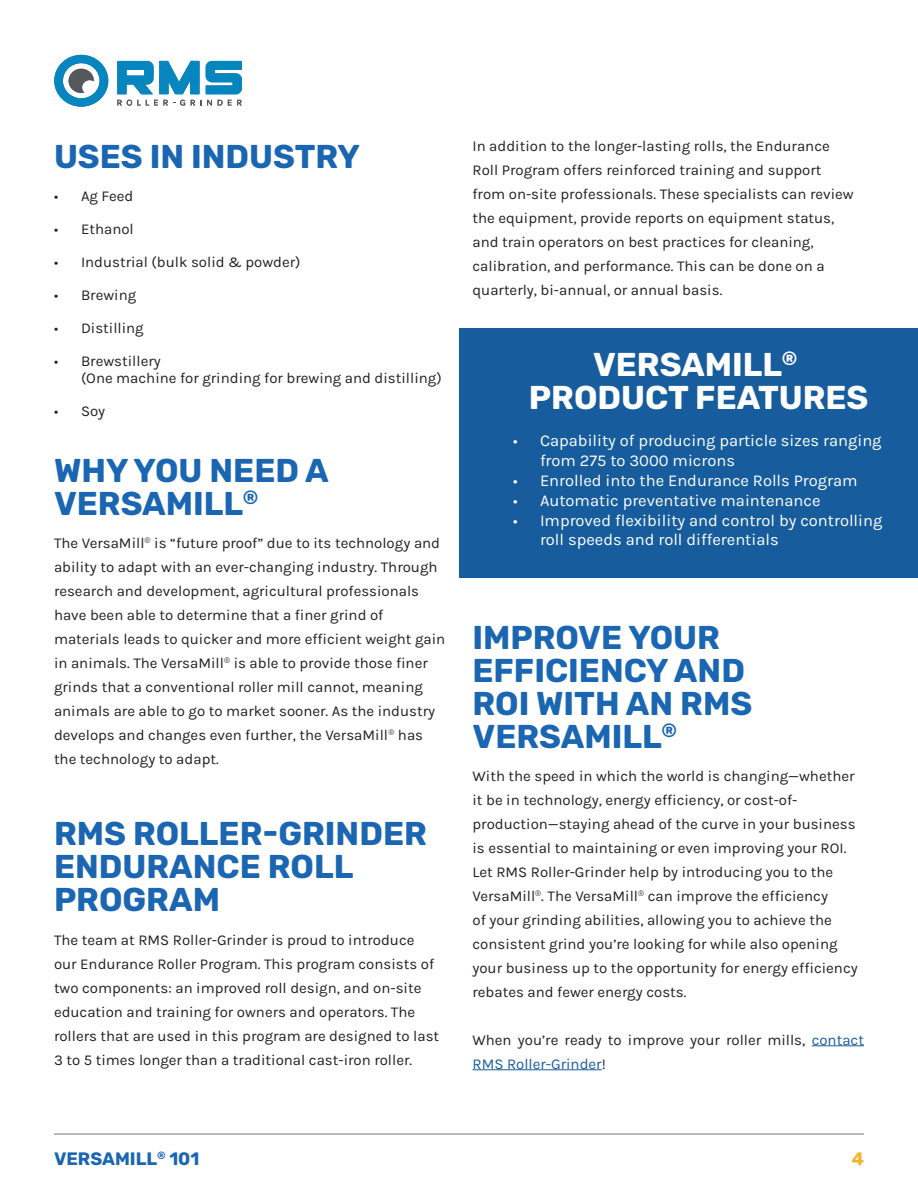
<style>
.page{position:relative;width:918px;height:1188px;background:#fff}
.page>*{position:absolute;margin:0;border:0;box-sizing:border-box;transform-origin:0 0}
.t1{font:700 33px/33px "Rubik";color:#1a66b2}
.t2{font:700 33px "Rubik";color:#fff}
.t3{font:700 18px "Rubik";color:#1a66b2}
.t4{font:700 18px "Rubik";color:#f0b32b}
.t5{font:16.5px/19.8px "Karla";color:#fff}
.t6{font:15px/24px "Karla";color:#231f20}
.s1{color:#175d9e}
</style>
<div class="page">
<svg style="left:54px;top:55px;width:54px;height:52px"></svg>
<svg style="left:117px;top:61px;width:125px;height:45px"></svg>
<hr style="left:54px;top:1134px;width:810px;height:1px;background:#6d7888">
<hr style="left:812px;top:1046px;width:52px;height:1px;background:#175d9e">
<hr style="left:472px;top:1070px;width:130px;height:1px;background:#175d9e">
<div style="left:459px;top:328px;width:459px;height:250px;background:#175d9e"></div>
<p class="t1" style="left:54px;top:141px;width:308px">USES IN INDUSTRY</p>
<p class="t6" style="left:54px;top:184px;width:81px">• Ag Feed</p>
<p class="t6" style="left:54px;top:217px;width:81px">• Ethanol</p>
<p class="t6" style="left:54px;top:250px;width:248px">• Industrial (bulk solid &amp; powder)</p>
<p class="t6" style="left:54px;top:283px;width:84px">• Brewing</p>
<p class="t6" style="left:54px;top:316px;width:91px">• Distilling</p>
<p class="t6" style="left:81px;top:352px;width:362px;line-height:16.5px;text-indent:-27px">• Brewstillery<br>(One machine for grinding for brewing and distilling)</p>
<p class="t6" style="left:54px;top:398px;width:53px">• Soy</p>
<p class="t1" style="left:54px;top:455px;width:276px">WHY YOU NEED A<br>VERSAMILL<sup>®</sup></p>
<p class="t6" style="left:54px;top:530px;width:393px">The VersaMill<sup>®</sup> is “future proof” due to its technology and ability to adapt with an ever-changing industry. Through research and development, agricultural professionals have been able to determine that a finer grind of materials leads to quicker and more efficient weight gain in animals. The VersaMill<sup>®</sup> is able to provide those finer grinds that a conventional roller mill cannot, meaning animals are able to go to market sooner. As the industry develops and changes even further, the VersaMill<sup>®</sup> has the technology to adapt.</p>
<p class="t1" style="left:54px;top:818px;width:374px">RMS ROLLER-GRINDER<br>ENDURANCE ROLL<br>PROGRAM</p>
<p class="t6" style="left:54px;top:928px;width:387px">The team at RMS Roller-Grinder is proud to introduce our Endurance Roller Program. This program consists of two components: an improved roll design, and on-site education and training for owners and operators. The rollers that are used in this program are designed to last 3 to 5 times longer than a traditional cast-iron roller.</p>
<p class="t6" style="left:472px;top:134px;width:383px">In addition to the longer-lasting rolls, the Endurance Roll Program offers reinforced training and support from on-site professionals. These specialists can review the equipment, provide reports on equipment status, and train operators on best practices for cleaning, calibration, and performance. This can be done on a quarterly, bi-annual, or annual basis.</p>
<p class="t2" style="left:593px;top:345px;width:206px">VERSAMILL<sup>®</sup></p>
<p class="t2" style="left:529px;top:378px;width:341px">PRODUCT FEATURES</p>
<p class="t5" style="left:540px;top:430px;width:343px;text-indent:-27px">• Capability of producing particle sizes ranging from 275 to 3000 microns</p>
<p class="t5" style="left:513px;top:470px;width:346px">• Enrolled into the Endurance Rolls Program</p>
<p class="t5" style="left:513px;top:490px;width:309px">• Automatic preventative maintenance</p>
<p class="t5" style="left:540px;top:510px;width:344px;text-indent:-27px">• Improved flexibility and control by controlling roll speeds and roll differentials</p>
<p class="t1" style="left:472px;top:622px;width:281px">IMPROVE YOUR<br>EFFICIENCY AND<br>ROI WITH AN RMS<br>VERSAMILL<sup>®</sup></p>
<p class="t6" style="left:472px;top:764px;width:387px">With the speed in which the world is changing—whether it be in technology, energy efficiency, or cost-of&shy;production—staying ahead of the curve in your business is essential to maintaining or even improving your ROI.<br>Let RMS Roller-Grinder help by introducing you to the VersaMill<sup>®</sup>. The VersaMill<sup>®</sup> can improve the efficiency<br>of your grinding abilities, allowing you to achieve the consistent grind you’re looking for while also opening your business up to the opportunity for energy efficiency rebates and fewer energy costs.</p>
<p class="t6" style="left:472px;top:1028px;width:393px">When you’re ready to improve your roller mills, <span class="s1">contact<br>RMS Roller-Grinder</span>!</p>
<p class="t3" style="left:54px;top:1148px;width:147px">VERSAMILL<sup>®</sup> 101</p>
<p class="t4" style="left:852px;top:1148px;width:14px">4</p>
</div>
